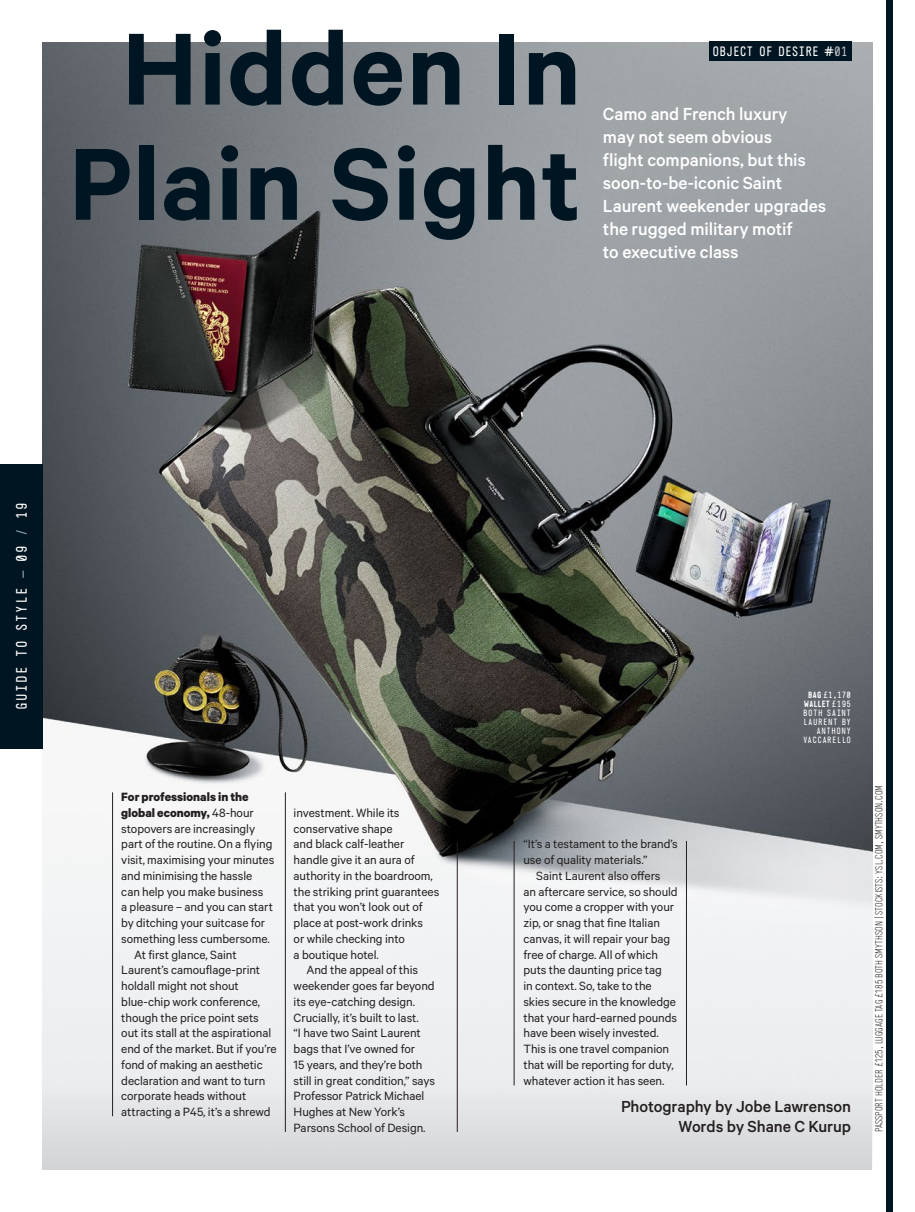
<style>
.page{position:relative;width:915px;height:1212px;background:#fff}
.page>*{position:absolute;margin:0;border:0;box-sizing:border-box;transform-origin:0 0}
._00_Sans_Body_No_Ind{font:600 115.2px/115.2px "Calibre";letter-spacing:.01em;color:#001522;text-align:center}
._00_Sans_Body_No_Ind-2{font:500 19.65px/23px "Calibre";letter-spacing:-.005em;color:#fff}
._00_Sans_Body_No_Ind-3{font:500 18px "Calibre";letter-spacing:-.005em;color:#231f20}
._05_Slug_Right{font:15px "Generika MG Mono";letter-spacing:.1em;color:#fff}
.bodycopy{font:13.5px/15.8px "Calibre";letter-spacing:-.005em;color:#231f20}
._00_Sans_Body_No_Ind-4{font:13.5px "Generika MG Mono";color:#fff}
.t1{font:300 10.2px "Generika MG";color:#231f20}
._00_Sans_Body_No_Ind-5{font:9px/9px "Generika MG Mono";letter-spacing:.05em;color:#fff;text-align:right}
.s1{font-family:"Generika MG"}
.s2{color:#bcbdc0}
.s3{color:#839ca9}
.s4{font-weight:700}
.s5{font-family:"Generika MG";font-weight:700}
</style>
<div class="page">
<img style="left:43px;top:43px;width:829px;height:1126px">
<div style="left:0;top:464px;width:43px;height:284px;background:#001522"></div>
<div style="left:708px;top:41px;width:142px;height:20px;background:#001522"></div>
<hr style="left:112px;top:792px;width:1px;height:324px;background:#231f20">
<hr style="left:285px;top:792px;width:1px;height:340px;background:#231f20">
<hr style="left:457px;top:842px;width:1px;height:290px;background:#231f20">
<hr style="left:513px;top:841px;width:1px;height:244px;background:#231f20">
<hr style="left:686px;top:841px;width:1px;height:244px;background:#231f20">
<div style="left:885px;top:0;width:7px;height:1212px;background:#001522"></div>
<p class="_00_Sans_Body_No_Ind" style="left:69px;top:8px;width:513px">Hidden In<br>Plain Sight</p>
<p class="_00_Sans_Body_No_Ind-4" style="left:712px;top:43px;width:137px">OBJECT OF DESIRE <span class="s1">#</span><span class="s2">01</span></p>
<p class="_00_Sans_Body_No_Ind-2" style="left:602px;top:102px;width:225px">Camo and French luxury<br>may not seem obvious<br>flight companions, but this soon-to-be-iconic Saint<br>Laurent weekender upgrades the rugged military motif<br>to executive class</p>
<p class="_05_Slug_Right" style="left:13px;top:710px;width:209px;rotate:-90deg">GUIDE TO STYLE <span class="s3">–</span> 09 <span class="s3">/</span> 19</p>
<p class="bodycopy" style="left:121px;top:788px;width:154px"><span class="s4">For professionals in the global economy,</span> 48-hour stopovers are increasingly part of the routine. On a flying visit, maximising your minutes and minimising the hassle can help you make business<br>a pleasure – and you can start by ditching your suitcase for something less cumbersome.</p>
<p class="bodycopy" style="left:121px;top:946px;width:157px;text-indent:13px">At first glance, Saint<br>Laurent’s camouflage-print holdall might not shout blue-chip work conference, though the price point sets out its stall at the aspirational end of the market. But if you’re fond of making an aesthetic declaration and want to turn corporate heads without attracting a P45, it’s a shrewd</p>
<p class="bodycopy" style="left:293px;top:804px;width:147px">investment. While its conservative shape<br>and black calf-leather handle give it an aura of authority in the boardroom, the striking print guarantees that you won’t look out of place at post-work drinks<br>or while checking into<br>a boutique hotel.</p>
<p class="bodycopy" style="left:293px;top:962px;width:143px;text-indent:13px">And the appeal of this weekender goes far beyond its eye-catching design.<br>Crucially, it’s built to last.<br>“I have two Saint Laurent bags that I’ve owned for<br>15 years, and they’re both still in great condition,” says<br>Professor Patrick Michael<br>Hughes at New York’s<br>Parsons School of Design.</p>
<p class="_00_Sans_Body_No_Ind-5" style="left:802px;top:690px;width:50px"><span class="s5">BAG</span> £1,170<br><span class="s5">WALLET</span> £195<br>BOTH SAINT<br>LAURENT BY<br>ANTHONY<br>VACCARELLO</p>
<p class="bodycopy" style="left:523px;top:836px;width:156px">“It’s a testament to the brand’s use of quality materials.”</p>
<p class="bodycopy" style="left:523px;top:867px;width:156px;text-indent:13px">Saint Laurent also offers<br>an aftercare service, so should you come a cropper with your zip, or snag that fine Italian canvas, it will repair your bag free of charge. All of which puts the daunting price tag<br>in context. So, take to the skies secure in the knowledge that your hard-earned pounds have been wisely invested.<br>This is one travel companion that will be reporting for duty, whatever action it has seen.</p>
<p class="_00_Sans_Body_No_Ind-3" style="left:620px;top:1096px;width:231px">Photography by Jobe Lawrenson</p>
<p class="_00_Sans_Body_No_Ind-3" style="left:678px;top:1116px;width:174px">Words by Shane C Kurup</p>
<p class="t1" style="left:872px;top:1132px;width:348px;rotate:-90deg">PASSPORT HOLDER £125, LUGGAGE TAG £185 BOTH SMYTHSON | STOCKISTS: YSL.COM, SMYTHSON.COM</p>
</div>
